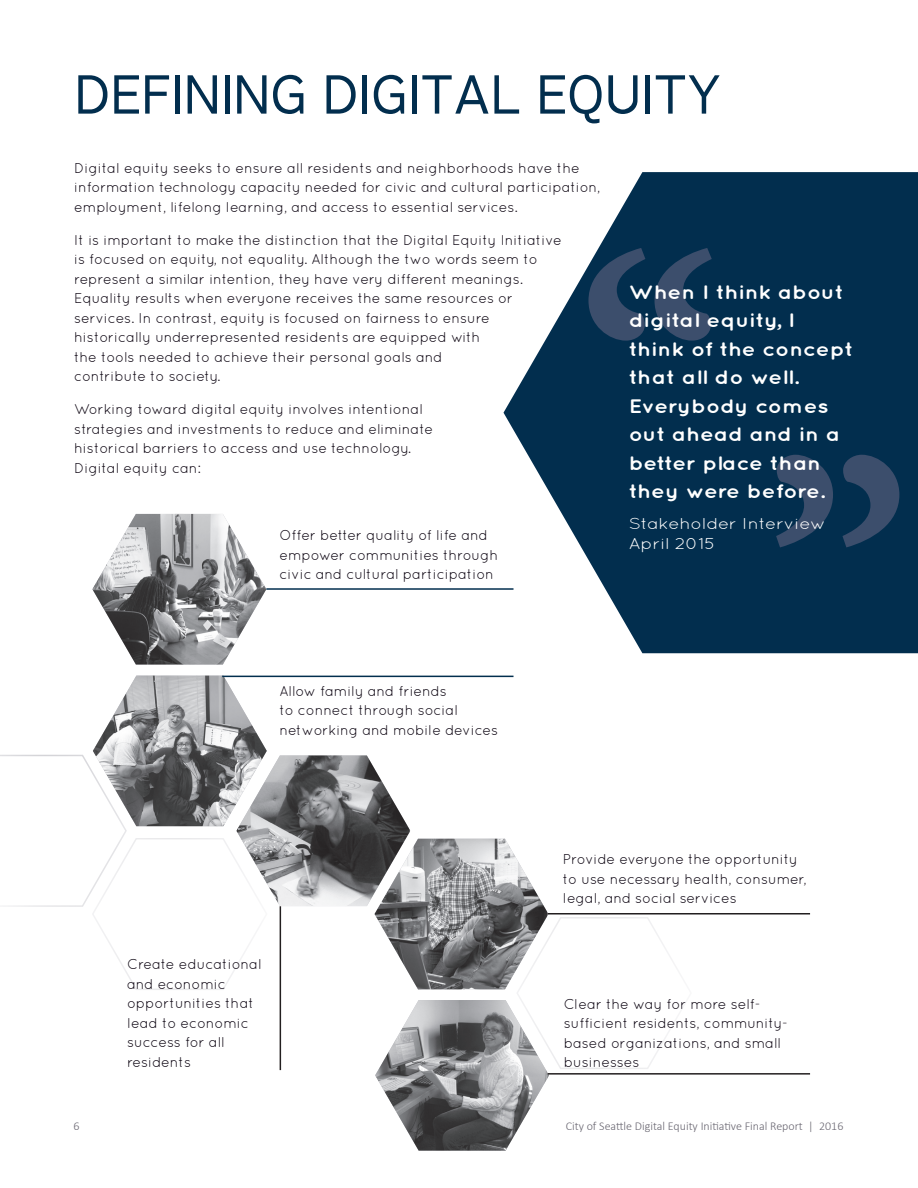
<style>
.page{position:relative;width:918px;height:1188px;background:#fff}
.page>*{position:absolute;margin:0;border:0;box-sizing:border-box;transform-origin:0 0}
.t1{font:52.5px "Fabrica";color:#022e4e}
.body{font:700 19.5px/28.5px "Quicksand";color:#fff;scale:1.16 1}
.body-2{font:15.75px/19.5px "Quicksand";letter-spacing:-.005em;color:#fff;scale:1.16 1}
.body-3{font:14.25px/19.5px "Quicksand";letter-spacing:-.005em;color:#0a020f}
.t2{font:300 12px "Calibri";color:#696671}
</style>
<div class="page">
<svg style="left:504px;top:172px;width:414px;height:481px;fill:#022e4e"></svg>
<img style="left:92px;top:514px;width:174px;height:151px">
<svg style="left:0;top:676px;width:677px;height:475px"></svg>
<hr style="left:266px;top:588px;width:248px;height:2px;background:#022e4e">
<hr style="left:222px;top:676px;width:292px;height:1px;background:#022e4e">
<hr style="left:548px;top:913px;width:262px;height:2px;background:#231f20">
<hr style="left:548px;top:1073px;width:262px;height:2px;background:#231f20">
<hr style="left:280px;top:906px;width:1px;height:164px;background:#231f20">
<svg style="left:588px;top:248px;width:124px;height:93px;background:#21405e"></svg>
<svg style="left:776px;top:455px;width:123px;height:92px;background:#203e5d"></svg>
<h1 class="t1" style="left:74px;top:61px;width:649px">DEFINING DIGITAL EQUITY</h1>
<p class="body-3" style="left:74px;top:158px;width:528px">Digital equity seeks to ensure all residents and neighborhoods have the information technology capacity needed for civic and cultural participation, employment, lifelong learning, and access to essential services.</p>
<p class="body-3" style="left:74px;top:230px;width:489px">It is important to make the distinction that the Digital Equity Initiative is focused on equity, not equality. Although the two words seem to represent a similar intention, they have very different meanings.<br>Equality results when everyone receives the same resources or services. In contrast, equity is focused on fairness to ensure historically underrepresented residents are equipped with<br>the tools needed to achieve their personal goals and<br>contribute to society.</p>
<p class="body-3" style="left:74px;top:399px;width:360px">Working toward digital equity involves intentional strategies and investments to reduce and eliminate historical barriers to access and use technology.<br>Digital equity can:</p>
<p class="body-3" style="left:280px;top:525px;width:220px">Offer better quality of life and empower communities through civic and cultural participation</p>
<p class="body" style="left:629px;top:277px;width:196px">When I think about digital equity, I think of the concept that all do well.<br>Everybody comes out ahead and in a better place than they were before.</p>
<p class="body-2" style="left:629px;top:514px;width:172px">Stakeholder Interview<br>April 2015</p>
<p class="body-3" style="left:280px;top:681px;width:220px">Allow family and friends<br>to connect through social networking and mobile devices</p>
<p class="body-3" style="left:127px;top:954px;width:136px">Create educational and economic opportunities that lead to economic success for all residents</p>
<p class="body-3" style="left:563px;top:849px;width:245px">Provide everyone the opportunity to use necessary health, consumer, legal, and social services</p>
<p class="body-3" style="left:564px;top:994px;width:226px">Clear the way for more self&shy;sufficient residents, community&shy;based organizations, and small businesses</p>
<p class="t2" style="left:73px;top:1119px;width:8px">6</p>
<p class="t2" style="left:566px;top:1119px;width:279px">City of Seattle Digital Equity Initiative Final Report | 2016</p>
</div>
